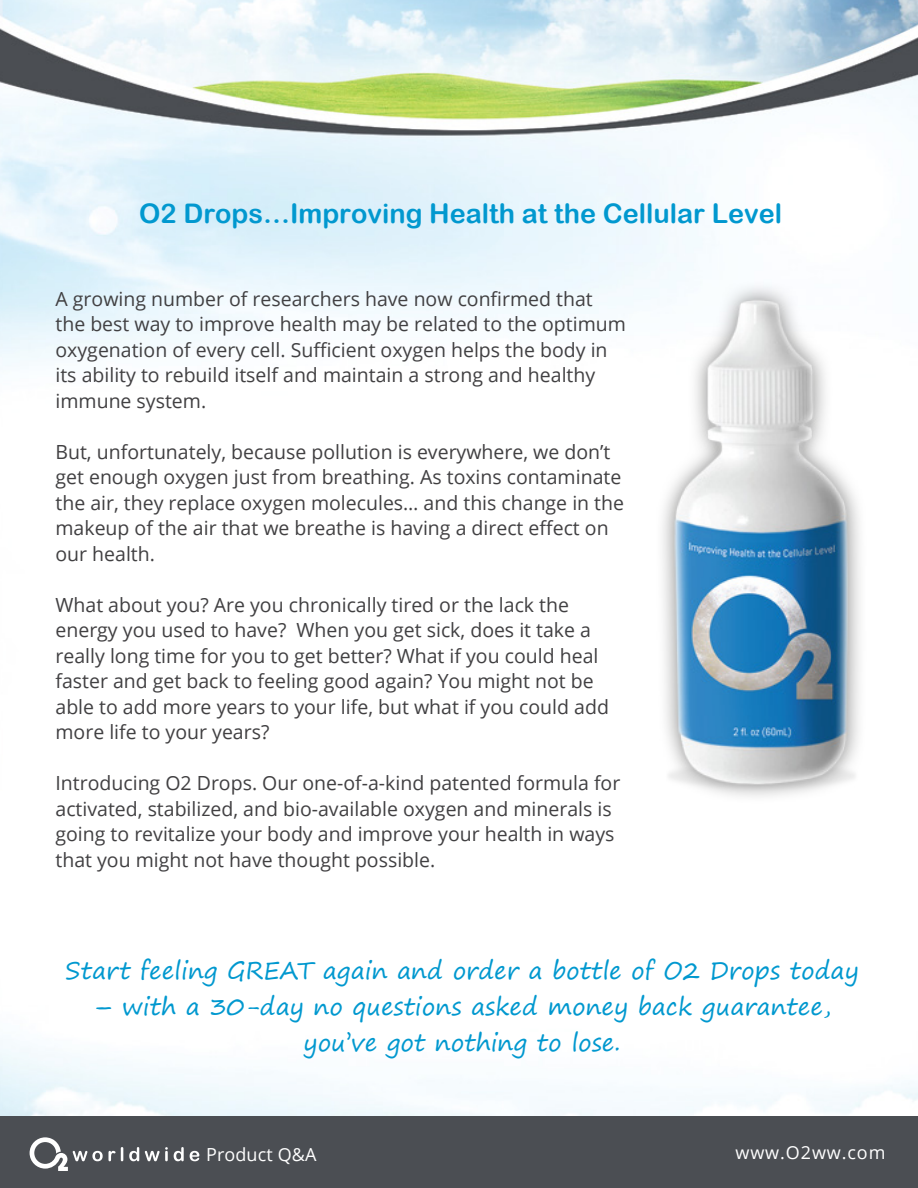
<style>
.page{position:relative;width:918px;height:1188px;background:#fff}
.page>*{position:absolute;margin:0;border:0;box-sizing:border-box;transform-origin:0 0}
.t1{font:27px "Arial Rounded MT Bold";color:#0198cf}
.t2{font:24px/36px "Segoe Print";color:#0198cf;text-align:center}
.t3{font:19.5px/25.5px "Open Sans";color:#414042}
.t4{font:18px "Open Sans";letter-spacing:.05em;color:#fff}
.t5{font:18px "Open Sans";letter-spacing:.005em;color:#fff}
</style>
<div class="page">
<img style="left:0;top:0;width:918px;height:1116px">
<div style="left:0;top:1116px;width:918px;height:72px;background:#4b4e53"></div>
<svg style="left:30px;top:1137px;width:93px;height:34px"></svg>
<svg style="left:129px;top:1147px;width:10px;height:14px"></svg>
<svg style="left:145px;top:1147px;width:23px;height:14px"></svg>
<svg style="left:174px;top:1147px;width:10px;height:14px"></svg>
<svg style="left:190px;top:1151px;width:9px;height:10px"></svg>
<img style="left:637px;top:270px;width:246px;height:536px">
<h1 class="t1" style="left:139px;top:197px;width:644px">O2 Drops…Improving Health at the Cellular Level</h1>
<p class="t3" style="left:56px;top:285px;width:572px">A growing number of researchers have now confirmed that the best way to improve health may be related to the optimum oxygenation of every cell. Sufficient oxygen helps the body in its ability to rebuild itself and maintain a strong and healthy immune system.</p>
<p class="t3" style="left:56px;top:439px;width:570px">But, unfortunately, because pollution is everywhere, we don’t get enough oxygen just from breathing. As toxins contaminate the air, they replace oxygen molecules… and this change in the makeup of the air that we breathe is having a direct effect on our health.</p>
<p class="t3" style="left:56px;top:592px;width:555px">What about you? Are you chronically tired or the lack the energy you used to have? When you get sick, does it take a really long time for you to get better? What if you could heal faster and get back to feeling good again? You might not be able to add more years to your life, but what if you could add more life to your years?</p>
<p class="t3" style="left:56px;top:770px;width:566px">Introducing O2 Drops. Our one-of-a-kind patented formula for activated, stabilized, and bio-available oxygen and minerals is going to revitalize your body and improve your health in ways that you might not have thought possible.</p>
<p class="t2" style="left:65px;top:952px;width:795px">Start feeling GREAT again and order a bottle of O2 Drops today</p>
<p class="t2" style="left:93px;top:988px;width:740px">– with a 30-day no questions asked money back guarantee, you’ve got nothing to lose.</p>
<p class="t5" style="left:206px;top:1142px;width:112px">Product Q&amp;A</p>
<p class="t4" style="left:735px;top:1141px;width:151px">www.O2ww.com</p>
</div>
